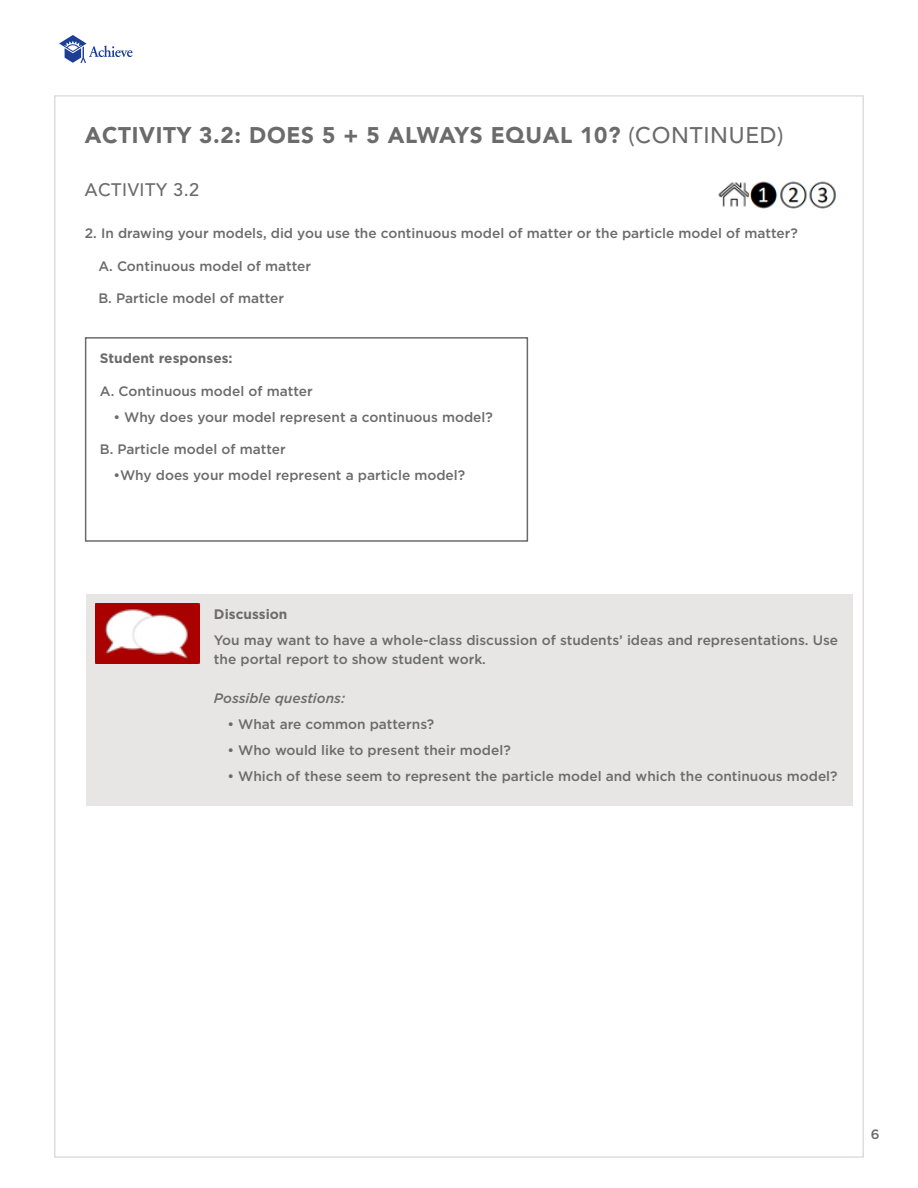
<style>
.page{position:relative;width:918px;height:1188px;background:#fff}
.page>*{position:absolute;margin:0;border:0;box-sizing:border-box;transform-origin:0 0}
.t1{font:900 22.5px "Avenir LT";letter-spacing:.03em;color:#6b6b6b}
.t2{font:500 18px "Avenir LT";letter-spacing:.03em;color:#6b6b6b}
.t3{font:500 13.65px/19.2px "Gotham";color:#6b6b6b}
.t4{font:700 13.65px "Gotham";color:#6b6b6b}
.t5{font:italic 500 13.65px "Gotham";color:#6b6b6b}
.t6{font:500 13.5px "Gotham";color:#6b6b6b}
.s1{font-weight:500}
</style>
<div class="page">
<div style="left:54px;top:95px;width:810px;height:1063px;background:#fff;border:1px solid #dedcdc"></div>
<img style="left:718px;top:181px;width:119px;height:28px">
<div style="left:85px;top:337px;width:443px;height:205px;border:2px solid #6b6b6b"></div>
<div style="left:86px;top:594px;width:767px;height:212px;background:#e7e6e5"></div>
<img style="left:95px;top:603px;width:104px;height:61px">
<img style="left:59px;top:36px;width:74px;height:26px">
<h1 class="t1" style="left:85px;top:122px;width:700px">ACTIVITY 3.2: DOES 5 + 5 ALWAYS EQUAL 10? <span class="s1">(CONTINUED)</span></h1>
<h2 class="t2" style="left:85px;top:180px;width:116px">ACTIVITY 3.2</h2>
<p class="t3" style="left:85px;top:223px;width:714px">2. In drawing your models, did you use the continuous model of matter or the particle model of matter?</p>
<p class="t3" style="left:98px;top:256px;width:214px">A. Continuous model of matter</p>
<p class="t3" style="left:98px;top:289px;width:187px">B. Particle model of matter</p>
<p class="t4" style="left:100px;top:349px;width:134px">Student responses:</p>
<p class="t3" style="left:100px;top:381px;width:214px">A. Continuous model of matter</p>
<p class="t3" style="left:113px;top:407px;width:381px">• Why does your model represent a continuous model?</p>
<p class="t3" style="left:100px;top:440px;width:187px">B. Particle model of matter</p>
<p class="t3" style="left:113px;top:466px;width:353px">•Why does your model represent a particle model?</p>
<p class="t4" style="left:214px;top:605px;width:75px">Discussion</p>
<p class="t3" style="left:214px;top:630px;width:626px">You may want to have a whole-class discussion of students’ ideas and representations. Use the portal report to show student work.</p>
<p class="t5" style="left:214px;top:691px;width:133px">Possible questions:</p>
<p class="t3" style="left:227px;top:714px;width:208px">• What are common patterns?</p>
<p class="t3" style="left:227px;top:740px;width:285px">• Who would like to present their model?</p>
<p class="t3" style="left:227px;top:766px;width:612px">• Which of these seem to represent the particle model and which the continuous model?</p>
<p class="t6" style="left:871px;top:1125px;width:10px">6</p>
</div>
